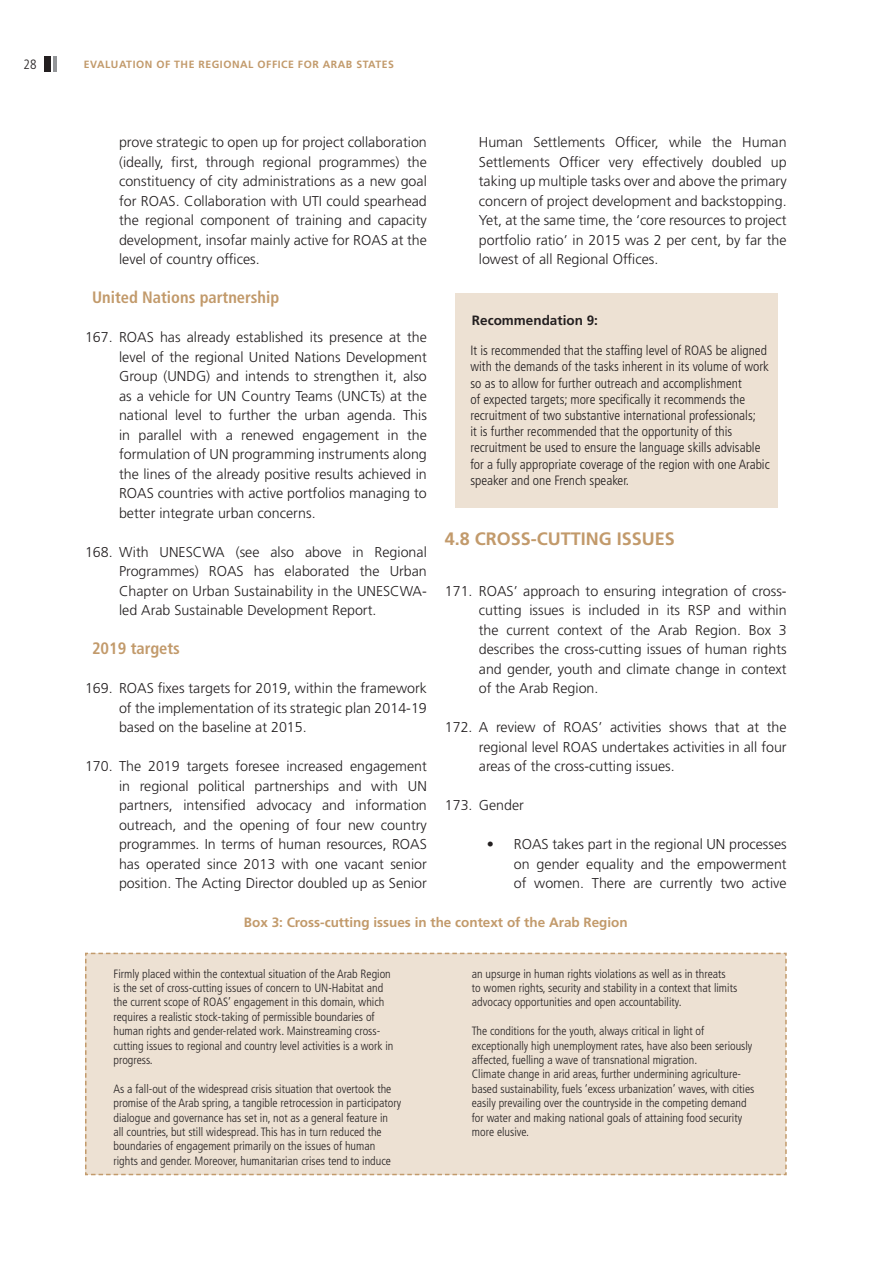
<style>
.page{position:relative;width:893px;height:1263px;background:#fff}
.page>*{position:absolute;margin:0;border:0;box-sizing:border-box;transform-origin:0 0}
.No_Spacing{font:700 18px "Frutiger LT Std";color:#c29a6b}
.List_Paragraph{font:700 condensed 16.5px "Frutiger LT Std";color:#c29a6b}
.t1{font:300 14.25px/19.5px "Frutiger LT Std";color:#231f20;text-align:justify}
.table_text{font:300 condensed 13.5px/16.2px "Frutiger LT Std";color:#231f20}
.Figures_and_Charts{font:700 13.5px "Frutiger LT Std";color:#c29a6b}
.table_text-2{font:700 13.5px "Frutiger LT Std";color:#231f20}
.table_text-3{font:300 condensed 12px/14.4px "Frutiger LT Std";color:#231f20}
.t2{font:700 10.5px "Frutiger LT Std";letter-spacing:.05em;color:#c29a6b}
</style>
<div class="page">
<div style="left:44px;top:56px;width:7px;height:15px;background:#231f20"></div>
<hr style="left:53px;top:56px;width:3px;height:15px;background:#939598">
<div style="left:85px;top:952px;width:702px;height:224px;background:#ede1d3"></div>
<div style="left:455px;top:293px;width:323px;height:215px;background:#ede1d3"></div>
<p class="table_text" style="left:23px;top:56px;width:15px">28</p>
<p class="t2" style="left:84px;top:58px;width:312px">EVALUATION OF THE REGIONAL OFFICE FOR ARAB STATES</p>
<p class="t1" style="left:119px;top:133px;width:309px">prove strategic to open up for project collaboration (ideally, first, through regional programmes) the constituency of city administrations as a new goal for ROAS. Collaboration with UTI could spearhead the regional component of training and capacity development, insofar mainly active for ROAS at the level of country offices.</p>
<p class="List_Paragraph" style="left:92px;top:288px;width:189px">United Nations partnership</p>
<p class="t1" style="left:119px;top:328px;width:309px;text-indent:-34px">167. ROAS has already established its presence at the level of the regional United Nations Development Group (UNDG) and intends to strengthen it, also as a vehicle for UN Country Teams (UNCTs) at the national level to further the urban agenda. This in parallel with a renewed engagement in the formulation of UN programming instruments along the lines of the already positive results achieved in ROAS countries with active portfolios managing to better integrate urban concerns.</p>
<p class="t1" style="left:119px;top:542px;width:309px;text-indent:-34px">168. With UNESCWA (see also above in Regional Programmes) ROAS has elaborated the Urban Chapter on Urban Sustainability in the UNESCWA&shy;led Arab Sustainable Development Report.</p>
<p class="List_Paragraph" style="left:92px;top:639px;width:89px">2019 targets</p>
<p class="t1" style="left:119px;top:679px;width:309px;text-indent:-34px">169. ROAS fixes targets for 2019, within the framework of the implementation of its strategic plan 2014-19 based on the baseline at 2015.</p>
<p class="t1" style="left:119px;top:757px;width:309px;text-indent:-34px">170. The 2019 targets foresee increased engagement in regional political partnerships and with UN partners, intensified advocacy and information outreach, and the opening of four new country programmes. In terms of human resources, ROAS has operated since 2013 with one vacant senior position. The Acting Director doubled up as Senior</p>
<p class="t1" style="left:479px;top:133px;width:309px">Human Settlements Officer, while the Human Settlements Officer very effectively doubled up taking up multiple tasks over and above the primary concern of project development and backstopping.<br>Yet, at the same time, the ‘core resources to project portfolio ratio’ in 2015 was 2 per cent, by far the lowest of all Regional Offices.</p>
<p class="table_text-2" style="left:472px;top:312px;width:128px">Recommendation 9:</p>
<p class="table_text" style="left:470px;top:343px;width:301px">It is recommended that the staffing level of ROAS be aligned with the demands of the tasks inherent in its volume of work so as to allow for further outreach and accomplishment<br>of expected targets; more specifically it recommends the recruitment of two substantive international professionals;<br>it is further recommended that the opportunity of this recruitment be used to ensure the language skills advisable for a fully appropriate coverage of the region with one Arabic speaker and one French speaker.</p>
<p class="No_Spacing" style="left:445px;top:528px;width:232px">4.8 CROSS-CUTTING ISSUES</p>
<p class="t1" style="left:479px;top:581px;width:309px;text-indent:-34px">171. ROAS’ approach to ensuring integration of cross&shy;cutting issues is included in its RSP and within the current context of the Arab Region. Box 3 describes the cross-cutting issues of human rights and gender, youth and climate change in context of the Arab Region.</p>
<p class="t1" style="left:479px;top:718px;width:309px;text-indent:-34px">172. A review of ROAS’ activities shows that at the regional level ROAS undertakes activities in all four areas of the cross-cutting issues.</p>
<p class="t1" style="left:445px;top:796px;width:81px">173. Gender</p>
<p class="t1" style="left:514px;top:835px;width:274px;text-indent:-27px">• ROAS takes part in the regional UN processes on gender equality and the empowerment of women. There are currently two active</p>
<p class="Figures_and_Charts" style="left:244px;top:914px;width:385px">Box 3: Cross-cutting issues in the context of the Arab Region</p>
<p class="table_text-3" style="left:113px;top:966px;width:282px">Firmly placed within the contextual situation of the Arab Region is the set of cross-cutting issues of concern to UN-Habitat and the current scope of ROAS’ engagement in this domain, which requires a realistic stock-taking of permissible boundaries of human rights and gender-related work. Mainstreaming cross&shy;cutting issues to regional and country level activities is a work in progress.</p>
<p class="table_text-3" style="left:113px;top:1081px;width:289px">As a fall-out of the widespread crisis situation that overtook the promise of the Arab spring, a tangible retrocession in participatory dialogue and governance has set in, not as a general feature in all countries, but still widespread. This has in turn reduced the boundaries of engagement primarily on the issues of human rights and gender. Moreover, humanitarian crises tend to induce</p>
<p class="table_text-3" style="left:472px;top:966px;width:267px">an upsurge in human rights violations as well as in threats to women rights, security and stability in a context that limits advocacy opportunities and open accountability.</p>
<p class="table_text-3" style="left:472px;top:1024px;width:282px">The conditions for the youth, always critical in light of exceptionally high unemployment rates, have also been seriously affected, fuelling a wave of transnational migration.</p>
<p class="table_text-3" style="left:472px;top:1067px;width:284px">Climate change in arid areas, further undermining agriculture&shy;based sustainability, fuels ‘excess urbanization’ waves, with cities easily prevailing over the countryside in the competing demand for water and making national goals of attaining food security more elusive.</p>
</div>
